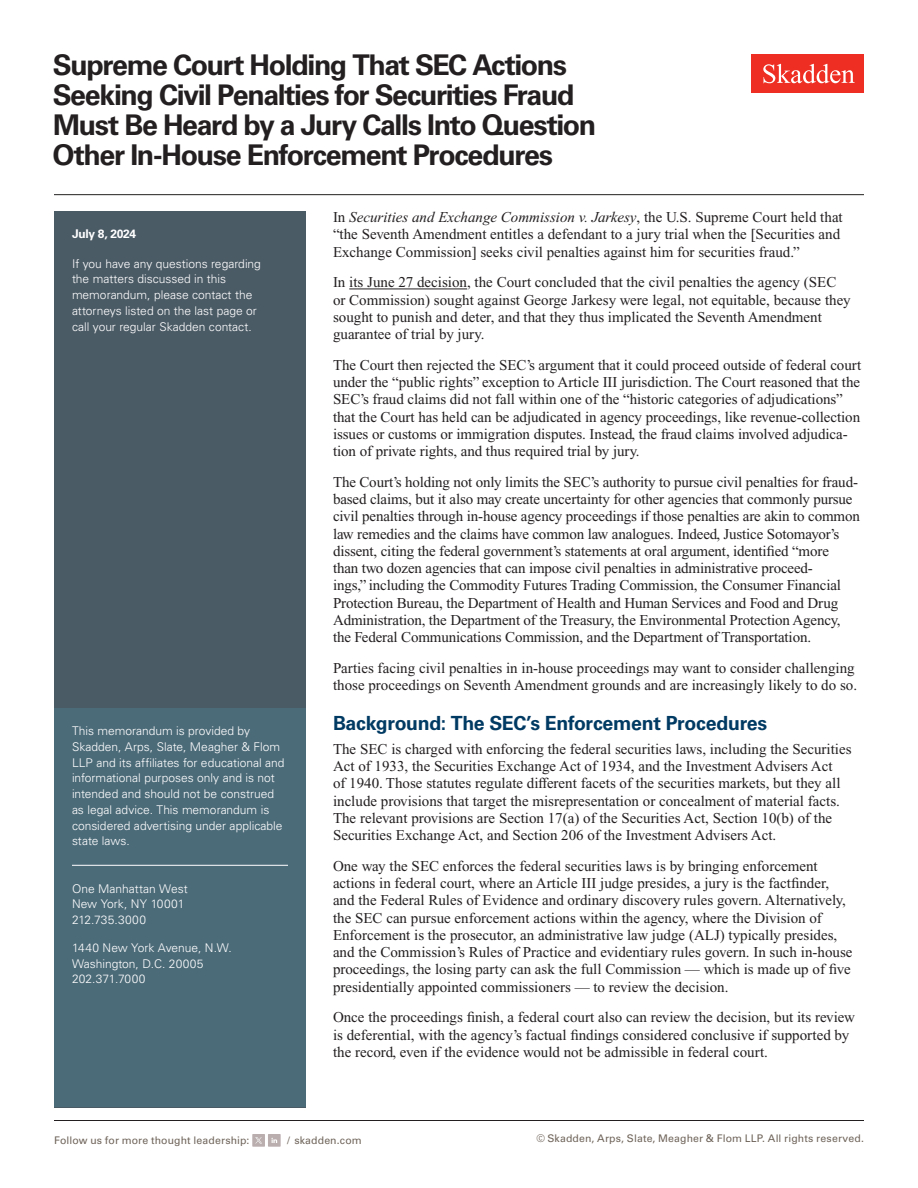
<style>
.page{position:relative;width:918px;height:1188px;background:#fff}
.page>*{position:absolute;margin:0;border:0;box-sizing:border-box;transform-origin:0 0}
.Article_Title_General_Alert__H1{font:700 28.5px/30px "Univers LT Std";letter-spacing:-.05em;color:#231f20}
.First_Level_Heading_Blue__H2{font:700 19.5px "Univers LT Std";letter-spacing:-.015em;color:#003a63}
.Main_Body{font:15px/17.2px "Times New Roman PS Std";color:#231f20}
.Sidebar_body_rule_below{font:300 12px/15.8px "Univers LT Std";color:#fff}
.Sidebar_body{font:300 12px/15.8px "Univers LT Std";color:#fff}
.Firm_Address{font:300 12px/15.8px "Univers LT Std";color:#fff}
.Date{font:700 12px "Univers LT Std";letter-spacing:-.02em;color:#fff}
.t1{font:10.5px "Univers LT Std";letter-spacing:.01em;color:#6f645a}
.s1{font-style:italic}
</style>
<div class="page">
<hr style="left:54px;top:194px;width:810px;height:1px;background:#231f20">
<hr style="left:54px;top:1120px;width:810px;height:1px;background:#231f20">
<div style="left:252px;top:1134px;width:13px;height:13px;background:#baaeae"></div>
<svg style="left:255px;top:1137px;width:7px;height:7px"></svg>
<div style="left:268px;top:1134px;width:13px;height:13px;background:#baaeae"></div>
<svg style="left:271px;top:1138px;width:6px;height:5px"></svg>
<div style="left:54px;top:212px;width:252px;height:896px;background:#4b5b66"></div>
<div style="left:54px;top:708px;width:252px;height:399px;background:#4c6b79"></div>
<hr style="left:72px;top:865px;width:216px;height:1px;background:#fff">
<hr style="left:349px;top:289px;width:118px;height:1px;background:#231f20">
<div style="left:752px;top:54px;width:112px;height:39px;background:#ee2e22"></div>
<svg style="left:763px;top:64px;width:92px;height:19px"></svg>
<h1 class="Article_Title_General_Alert__H1" style="left:53px;top:50px;width:545px">Supreme Court Holding That SEC Actions Seeking Civil Penalties for Securities Fraud Must Be Heard by a Jury Calls Into Question Other In-House Enforcement Procedures</h1>
<p class="Date" style="left:72px;top:227px;width:66px">July 8, 2024</p>
<p class="Sidebar_body" style="left:72px;top:256px;width:190px">If you have any questions regarding the matters discussed in this memorandum, please contact the attorneys listed on the last page or call your regular Skadden contact.</p>
<p class="Sidebar_body_rule_below" style="left:72px;top:723px;width:214px">This memorandum is provided by Skadden, Arps, Slate, Meagher &amp; Flom LLP and its affiliates for educational and informational purposes only and is not intended and should not be construed as legal advice. This memorandum is considered advertising under applicable state laws.</p>
<p class="Firm_Address" style="left:72px;top:881px;width:117px">One Manhattan West<br>New York, NY 10001<br>212.735.3000</p>
<p class="Firm_Address" style="left:72px;top:940px;width:161px">1440 New York Avenue, N.W.<br>Washington, D.C. 20005<br>202.371.7000</p>
<p class="Main_Body" style="left:333px;top:209px;width:511px">In <span class="s1">Securities and Exchange Commission v. Jarkesy</span>, the U.S. Supreme Court held that “the Seventh Amendment entitles a defendant to a jury trial when the [Securities and<br>Exchange Commission] seeks civil penalties against him for securities fraud.”</p>
<p class="Main_Body" style="left:333px;top:274px;width:519px">In its June 27 decision, the Court concluded that the civil penalties the agency (SEC or Commission) sought against George Jarkesy were legal, not equitable, because they sought to punish and deter, and that they thus implicated the Seventh Amendment guarantee of trial by jury.</p>
<p class="Main_Body" style="left:333px;top:356px;width:530px">The Court then rejected the SEC’s argument that it could proceed outside of federal court under the “public rights” exception to Article III jurisdiction. The Court reasoned that the SEC’s fraud claims did not fall within one of the “historic categories of adjudications” that the Court has held can be adjudicated in agency proceedings, like revenue-collection issues or customs or immigration disputes. Instead, the fraud claims involved adjudica&shy;tion of private rights, and thus required trial by jury.</p>
<p class="Main_Body" style="left:333px;top:473px;width:528px">The Court’s holding not only limits the SEC’s authority to pursue civil penalties for fraud&shy;based claims, but it also may create uncertainty for other agencies that commonly pursue civil penalties through in-house agency proceedings if those penalties are akin to common law remedies and the claims have common law analogues. Indeed, Justice Sotomayor’s dissent, citing the federal government’s statements at oral argument, identified “more<br>than two dozen agencies that can impose civil penalties in administrative proceed-<br>ings,” including the Commodity Futures Trading Commission, the Consumer Financial Protection Bureau, the Department of Health and Human Services and Food and Drug Administration, the Department of the Treasury, the Environmental Protection Agency, the Federal Communications Commission, and the Department of Transportation.</p>
<p class="Main_Body" style="left:333px;top:659px;width:526px">Parties facing civil penalties in in-house proceedings may want to consider challenging those proceedings on Seventh Amendment grounds and are increasingly likely to do so.</p>
<h2 class="First_Level_Heading_Blue__H2" style="left:333px;top:712px;width:436px">Background: The SEC’s Enforcement Procedures</h2>
<p class="Main_Body" style="left:333px;top:740px;width:520px">The SEC is charged with enforcing the federal securities laws, including the Securities Act of 1933, the Securities Exchange Act of 1934, and the Investment Advisers Act<br>of 1940. Those statutes regulate different facets of the securities markets, but they all include provisions that target the misrepresentation or concealment of material facts.<br>The relevant provisions are Section 17(a) of the Securities Act, Section 10(b) of the Securities Exchange Act, and Section 206 of the Investment Advisers Act.</p>
<p class="Main_Body" style="left:333px;top:857px;width:521px">One way the SEC enforces the federal securities laws is by bringing enforcement actions in federal court, where an Article III judge presides, a jury is the factfinder, and the Federal Rules of Evidence and ordinary discovery rules govern. Alternatively, the SEC can pursue enforcement actions within the agency, where the Division of Enforcement is the prosecutor, an administrative law judge (ALJ) typically presides, and the Commission’s Rules of Practice and evidentiary rules govern. In such in-house proceedings, the losing party can ask the full Commission — which is made up of five presidentially appointed commissioners — to review the decision.</p>
<p class="Main_Body" style="left:333px;top:1009px;width:524px">Once the proceedings finish, a federal court also can review the decision, but its review is deferential, with the agency’s factual findings considered conclusive if supported by the record, even if the evidence would not be admissible in federal court.</p>
<p class="t1" style="left:54px;top:1134px;width:197px">Follow us for more thought leadership:</p>
<p class="t1" style="left:536px;top:1132px;width:329px">© Skadden, Arps, Slate, Meagher &amp; Flom LLP. All rights reserved.</p>
<p class="t1" style="left:287px;top:1134px;width:76px">/ skadden.com</p>
</div>
